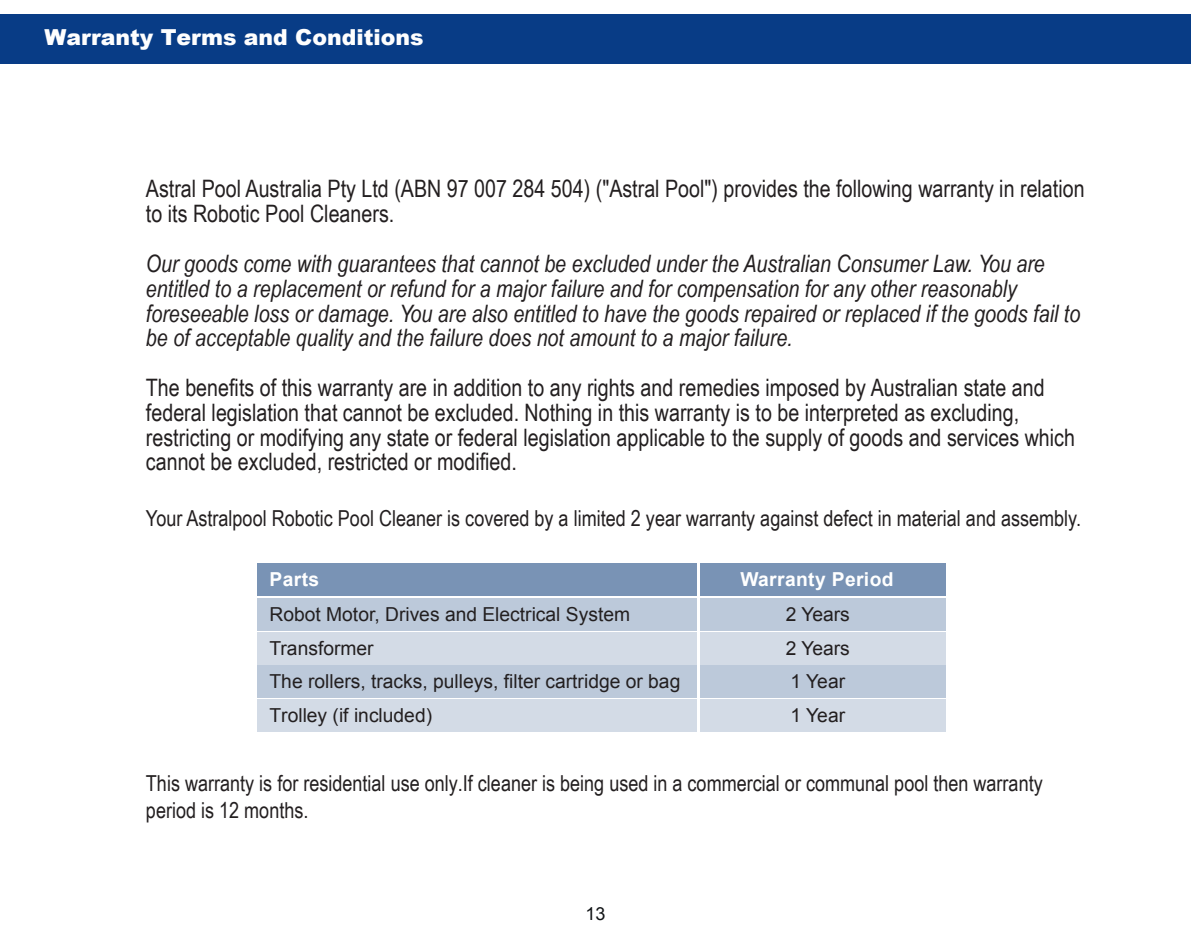
<style>
.page{position:relative;width:1191px;height:936px;background:#fff}
.page>*{position:absolute;margin:0;border:0;box-sizing:border-box;transform-origin:0 0}
.t1{font:24px/24.8px "Arial Narrow";color:#231f20}
.t2{font:italic 24px/24.8px "Arial Narrow";color:#231f20}
.t3{font:22px/26.4px "Arial Narrow";color:#231f20}
.t4{font:900 22px "Arial";color:#fefefe}
.t5{font:19.2px/33.6px "Arial";color:#231f20}
.t6{font:700 19.2px "Arial";letter-spacing:.02em;color:#fff}
.t7{font:18px "Arial";color:#111416}
</style>
<div class="page">
<div style="left:258px;top:563px;width:439px;height:32px;background:#7993b5"></div>
<div style="left:699px;top:563px;width:246px;height:32px;background:#7993b5"></div>
<div style="left:258px;top:598px;width:439px;height:32px;background:#bcc9da"></div>
<div style="left:699px;top:598px;width:246px;height:32px;background:#bcc9da"></div>
<div style="left:258px;top:632px;width:439px;height:32px;background:#d3dbe6"></div>
<div style="left:699px;top:632px;width:246px;height:32px;background:#d3dbe6"></div>
<div style="left:258px;top:665px;width:439px;height:32px;background:#bcc9da"></div>
<div style="left:699px;top:665px;width:246px;height:32px;background:#bcc9da"></div>
<div style="left:258px;top:699px;width:439px;height:32px;background:#d3dbe6"></div>
<div style="left:699px;top:699px;width:246px;height:32px;background:#d3dbe6"></div>
<div style="left:0;top:14px;width:1191px;height:50px;background:#083c86"></div>
<p class="t4" style="left:45px;top:21px;width:380px">Warranty Terms and Conditions</p>
<p class="t1" style="left:146px;top:176px;width:940px">Astral Pool Australia Pty Ltd (ABN 97 007 284 504) ("Astral Pool") provides the following warranty in relation to its Robotic Pool Cleaners.</p>
<p class="t2" style="left:146px;top:250px;width:935px">Our goods come with guarantees that cannot be excluded under the Australian Consumer Law. You are entitled to a replacement or refund for a major failure and for compensation for any other reasonably foreseeable loss or damage. You are also entitled to have the goods repaired or replaced if the goods fail to be of acceptable quality and the failure does not amount to a major failure.</p>
<p class="t1" style="left:146px;top:374px;width:930px">The benefits of this warranty are in addition to any rights and remedies imposed by Australian state and federal legislation that cannot be excluded. Nothing in this warranty is to be interpreted as excluding, restricting or modifying any state or federal legislation applicable to the supply of goods and services which cannot be excluded, restricted or modified.</p>
<p class="t3" style="left:146px;top:504px;width:936px">Your Astralpool Robotic Pool Cleaner is covered by a limited 2 year warranty against defect in material and assembly.</p>
<p class="t6" style="left:269px;top:566px;width:51px">Parts</p>
<p class="t6" style="left:740px;top:566px;width:155px">Warranty Period</p>
<p class="t5" style="left:269px;top:597px;width:412px">Robot Motor, Drives and Electrical System Transformer<br>The rollers, tracks, pulleys, filter cartridge or bag Trolley (if included)</p>
<p class="t5" style="left:785px;top:597px;width:66px">2 Years<br>2 Years<br>1 Year<br>1 Year</p>
<p class="t3" style="left:146px;top:769px;width:898px">This warranty is for residential use only.If cleaner is being used in a commercial or communal pool then warranty period is 12 months.</p>
<p class="t7" style="left:585px;top:901px;width:22px">13</p>
</div>
